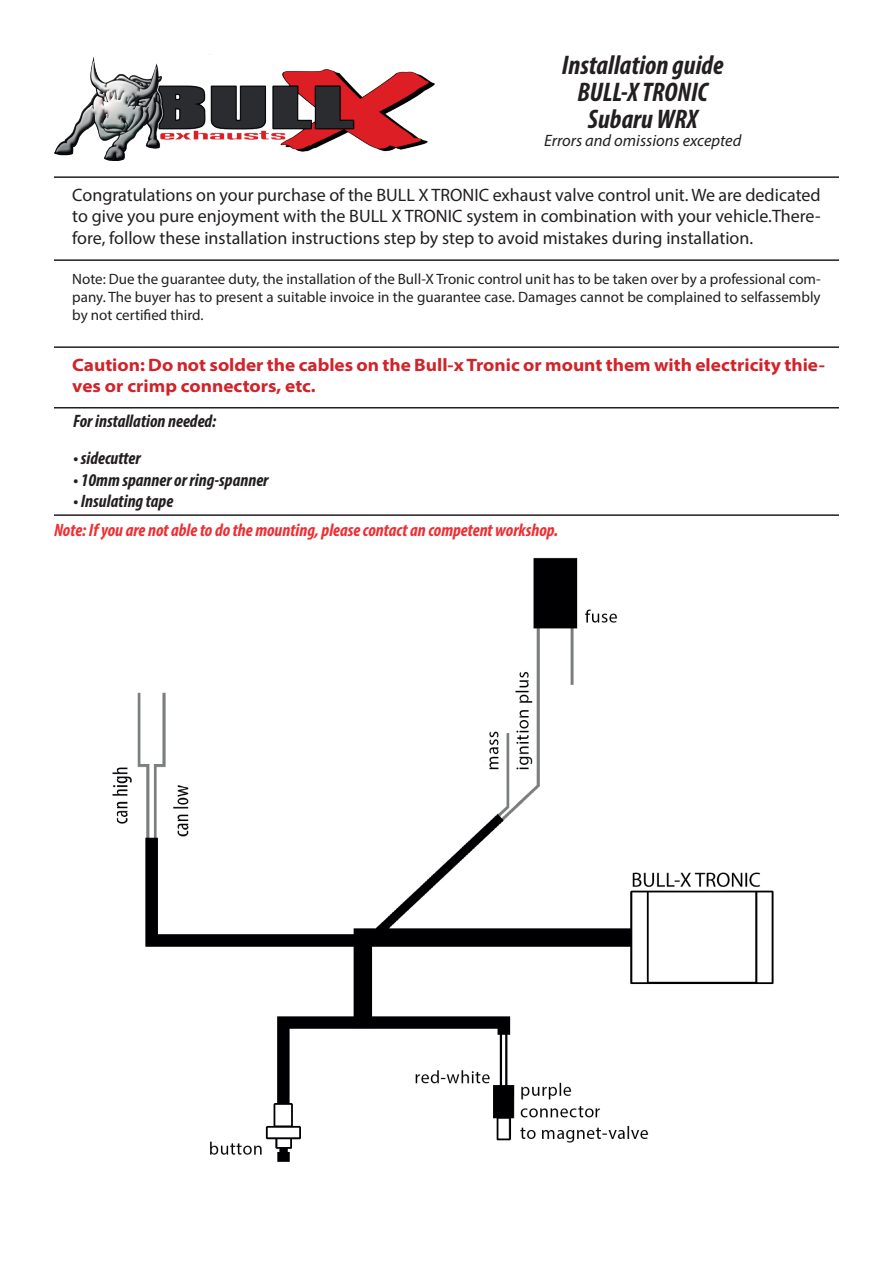
<style>
.page{position:relative;width:893px;height:1263px;background:#fff}
.page>*{position:absolute;margin:0;border:0;box-sizing:border-box;transform-origin:0 0}
.t1{font:italic 700 condensed 27px/27px "Myriad Pro";color:#231f20;text-align:center}
.t2{font:18px/21.6px "Myriad Pro";color:#231f20;text-align:justify}
.t3{font:700 semi-expanded 18px/21.6px "Myriad Pro";color:#d1232a}
.t4{font:italic 700 condensed 18px "Myriad Pro";color:#231f20}
.t5{font:italic 700 condensed 18px "Myriad Pro";color:#ee2e33}
.t6{font:italic 16.5px "Myriad Pro";color:#231f20}
.t7{font:15px/18px "Myriad Pro";color:#231f20;text-align:justify}
</style>
<div class="page">
<img style="left:54px;top:54px;width:381px;height:107px">
<hr style="left:54px;top:176px;width:785px;height:2px;background:#231f20">
<hr style="left:54px;top:259px;width:785px;height:2px;background:#231f20">
<hr style="left:54px;top:407px;width:785px;height:1px;background:#231f20">
<hr style="left:54px;top:346px;width:785px;height:2px;background:#231f20">
<hr style="left:54px;top:514px;width:785px;height:2px;background:#231f20">
<img style="left:112px;top:557px;width:662px;height:605px">
<h1 class="t1" style="left:562px;top:51px;width:163px">Installation guide<br>BULL-X TRONIC<br>Subaru WRX</h1>
<p class="t6" style="left:544px;top:131px;width:199px">Errors and omissions excepted</p>
<p class="t2" style="left:72px;top:183px;width:750px">Congratulations on your purchase of the BULL X TRONIC exhaust valve control unit. We are dedicated to give you pure enjoyment with the BULL X TRONIC system in combination with your vehicle.There&shy;fore, follow these installation instructions step by step to avoid mistakes during installation.</p>
<p class="t7" style="left:72px;top:270px;width:750px">Note: Due the guarantee duty, the installation of the Bull-X Tronic control unit has to be taken over by a professional com&shy;pany. The buyer has to present a suitable invoice in the guarantee case. Damages cannot be complained to selfassembly by not certified third.</p>
<p class="t3" style="left:72px;top:353px;width:754px">Caution: Do not solder the cables on the Bull-x Tronic or mount them with electricity thie&shy;ves or crimp connectors, etc.</p>
<p class="t4" style="left:73px;top:410px;width:145px">For installation needed:</p>
<p class="t4" style="left:73px;top:447px;width:69px">• sidecutter</p>
<p class="t4" style="left:73px;top:468px;width:197px">• 10mm spanner or ring-spanner</p>
<p class="t4" style="left:73px;top:490px;width:102px">• Insulating tape</p>
<p class="t5" style="left:54px;top:519px;width:506px">Note: If you are not able to do the mounting, please contact an competent workshop.</p>
</div>
